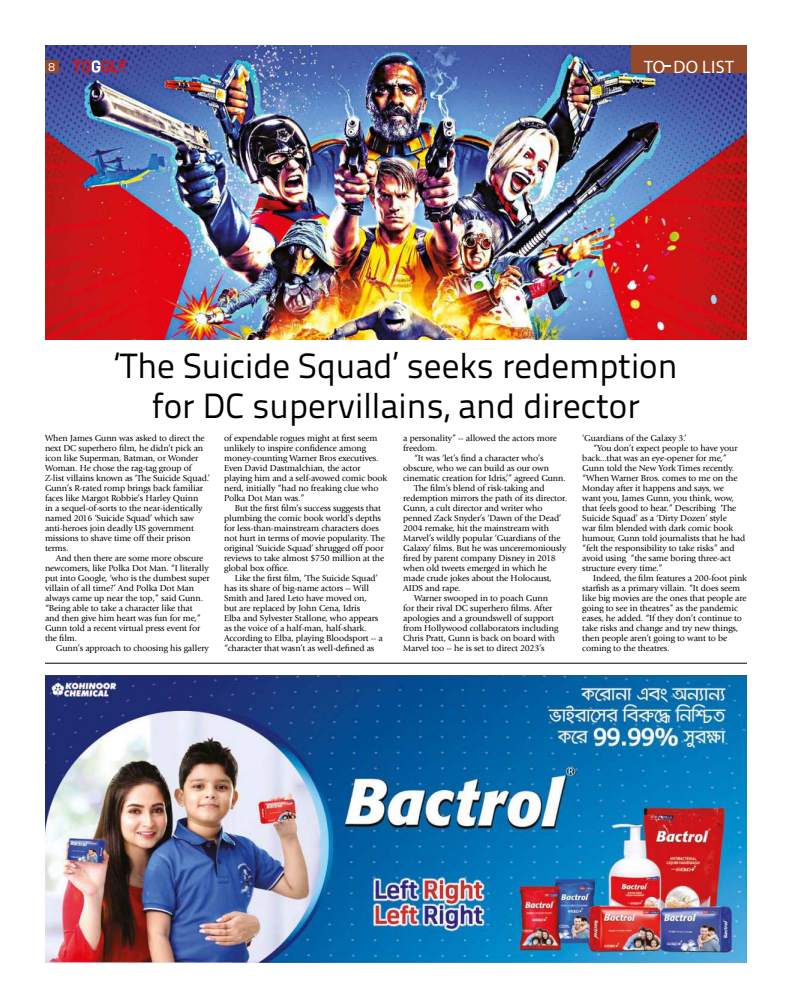
<style>
.page{position:relative;width:792px;height:1008px;background:#fff}
.page>*{position:absolute;margin:0;border:0;box-sizing:border-box;transform-origin:0 0}
.t1{font:35px/40px "Titillium Text 22 L";color:#000;text-align:center}
.t2{font:18px "Myriad Pro";letter-spacing:.02em;color:#fff}
.t3{font:12px "Titillium Text 22 L";color:#fff}
.t4{font:9px/10px "Giovanni Std";letter-spacing:-.01em;color:#000}
</style>
<div class="page">
<img style="left:45px;top:675px;width:702px;height:288px">
<img style="left:45px;top:45px;width:702px;height:295px">
<div style="left:631px;top:45px;width:116px;height:28px;background:#944a28"></div>
<hr style="left:45px;top:663px;width:702px;height:1px;background:#000">
<svg style="left:72px;top:60px;width:54px;height:13px"></svg>
<div style="left:45px;top:60px;width:14px;height:13px;background:#944a28"></div>
<h3 class="t3" style="left:49px;top:62px;width:8px">68</h3>
<h2 class="t2" style="left:644px;top:56px;width:91px">TO DO LIST</h2>
<h1 class="t1" style="left:114px;top:349px;width:565px">‘The Suicide Squad’ seeks redemption for DC supervillains, and director</h1>
<p class="t4" style="left:45px;top:434px;width:166px">When James Gunn was asked to direct the next DC superhero film, he didn’t pick an icon like Superman, Batman, or Wonder Woman. He chose the rag-tag group of Z-list villains known as ‘The Suicide Squad.’ Gunn’s R-rated romp brings back familiar faces like Margot Robbie’s Harley Quinn<br>in a sequel-of-sorts to the near-identically named 2016 ‘Suicide Squad’ which saw anti-heroes join deadly US government missions to shave time off their prison terms.</p>
<p class="t4" style="left:45px;top:554px;width:166px;text-indent:11px">And then there are some more obscure newcomers, like Polka Dot Man. “I literally put into Google, ‘who is the dumbest super villain of all time?’ And Polka Dot Man always came up near the top,” said Gunn. “Being able to take a character like that<br>and then give him heart was fun for me,” Gunn told a recent virtual press event for the film.</p>
<p class="t4" style="left:56px;top:644px;width:155px">Gunn’s approach to choosing his gallery</p>
<p class="t4" style="left:224px;top:434px;width:165px">of expendable rogues might at first seem unlikely to inspire confidence among money-counting Warner Bros executives.<br>Even David Dastmalchian, the actor playing him and a self-avowed comic book nerd, initially “had no freaking clue who Polka Dot Man was.”</p>
<p class="t4" style="left:224px;top:504px;width:162px;text-indent:11px">But the first film’s success suggests that plumbing the comic book world’s depths for less-than-mainstream characters does not hurt in terms of movie popularity. The original ‘Suicide Squad’ shrugged off poor reviews to take almost $750 million at the global box office.</p>
<p class="t4" style="left:224px;top:574px;width:160px;text-indent:11px">Like the first film, ‘The Suicide Squad’ has its share of big-name actors -- Will Smith and Jared Leto have moved on,<br>but are replaced by John Cena, Idris<br>Elba and Sylvester Stallone, who appears as the voice of a half-man, half-shark.<br>According to Elba, playing Bloodsport -- a “character that wasn’t as well-defined as</p>
<p class="t4" style="left:403px;top:434px;width:155px">a personality” -- allowed the actors more</p>
<p class="t4" style="left:403px;top:444px;width:36px">freedom.</p>
<p class="t4" style="left:414px;top:454px;width:131px">“It was ‘let’s find a character who’s</p>
<p class="t4" style="left:403px;top:464px;width:147px">obscure, who we can build as our own</p>
<p class="t4" style="left:403px;top:474px;width:164px">cinematic creation for Idris,’” agreed Gunn.</p>
<p class="t4" style="left:414px;top:484px;width:132px">The film’s blend of risk-taking and</p>
<p class="t4" style="left:403px;top:494px;width:165px">redemption mirrors the path of its director.</p>
<p class="t4" style="left:403px;top:504px;width:141px">Gunn, a cult director and writer who</p>
<p class="t4" style="left:403px;top:514px;width:159px">penned Zack Snyder’s ‘Dawn of the Dead’</p>
<p class="t4" style="left:403px;top:524px;width:147px">2004 remake, hit the mainstream with</p>
<p class="t4" style="left:403px;top:534px;width:159px">Marvel’s wildly popular ‘Guardians of the</p>
<p class="t4" style="left:403px;top:544px;width:165px">Galaxy’ films. But he was unceremoniously</p>
<p class="t4" style="left:403px;top:554px;width:154px">fired by parent company Disney in 2018</p>
<p class="t4" style="left:403px;top:564px;width:145px">when old tweets emerged in which he</p>
<p class="t4" style="left:403px;top:574px;width:150px">made crude jokes about the Holocaust,</p>
<p class="t4" style="left:403px;top:584px;width:59px">AIDS and rape.</p>
<p class="t4" style="left:414px;top:594px;width:136px">Warner swooped in to poach Gunn</p>
<p class="t4" style="left:403px;top:604px;width:151px">for their rival DC superhero films. After</p>
<p class="t4" style="left:403px;top:614px;width:152px">apologies and a groundswell of support</p>
<p class="t4" style="left:403px;top:624px;width:157px">from Hollywood collaborators including</p>
<p class="t4" style="left:403px;top:634px;width:154px">Chris Pratt, Gunn is back on board with</p>
<p class="t4" style="left:403px;top:644px;width:143px">Marvel too -- he is set to direct 2023’s</p>
<p class="t4" style="left:582px;top:434px;width:106px">‘Guardians of the Galaxy 3.’</p>
<p class="t4" style="left:593px;top:444px;width:146px">“You don’t expect people to have your</p>
<p class="t4" style="left:582px;top:454px;width:146px">back...that was an eye-opener for me,”</p>
<p class="t4" style="left:582px;top:464px;width:154px">Gunn told the New York Times recently.</p>
<p class="t4" style="left:582px;top:474px;width:157px">“When Warner Bros. comes to me on the</p>
<p class="t4" style="left:582px;top:484px;width:143px">Monday after it happens and says, we</p>
<p class="t4" style="left:582px;top:494px;width:153px">want you, James Gunn, you think, wow,</p>
<p class="t4" style="left:582px;top:504px;width:156px">that feels good to hear.” Describing ‘The</p>
<p class="t4" style="left:582px;top:514px;width:146px">Suicide Squad’ as a ‘Dirty Dozen’ style</p>
<p class="t4" style="left:582px;top:524px;width:153px">war film blended with dark comic book</p>
<p class="t4" style="left:582px;top:534px;width:165px">humour, Gunn told journalists that he had</p>
<p class="t4" style="left:582px;top:544px;width:154px">“felt the responsibility to take risks” and</p>
<p class="t4" style="left:582px;top:554px;width:150px">avoid using “the same boring three-act</p>
<p class="t4" style="left:582px;top:564px;width:82px">structure every time.”</p>
<p class="t4" style="left:593px;top:574px;width:155px">Indeed, the film features a 200-foot pink</p>
<p class="t4" style="left:582px;top:584px;width:160px">starfish as a primary villain. “It does seem</p>
<p class="t4" style="left:582px;top:594px;width:166px">like big movies are the ones that people are</p>
<p class="t4" style="left:582px;top:604px;width:157px">going to see in theatres” as the pandemic</p>
<p class="t4" style="left:582px;top:614px;width:161px">eases, he added. “If they don’t continue to</p>
<p class="t4" style="left:582px;top:624px;width:157px">take risks and change and try new things,</p>
<p class="t4" style="left:582px;top:634px;width:147px">then people aren’t going to want to be</p>
<p class="t4" style="left:582px;top:644px;width:89px">coming to the theatres.</p>
</div>
